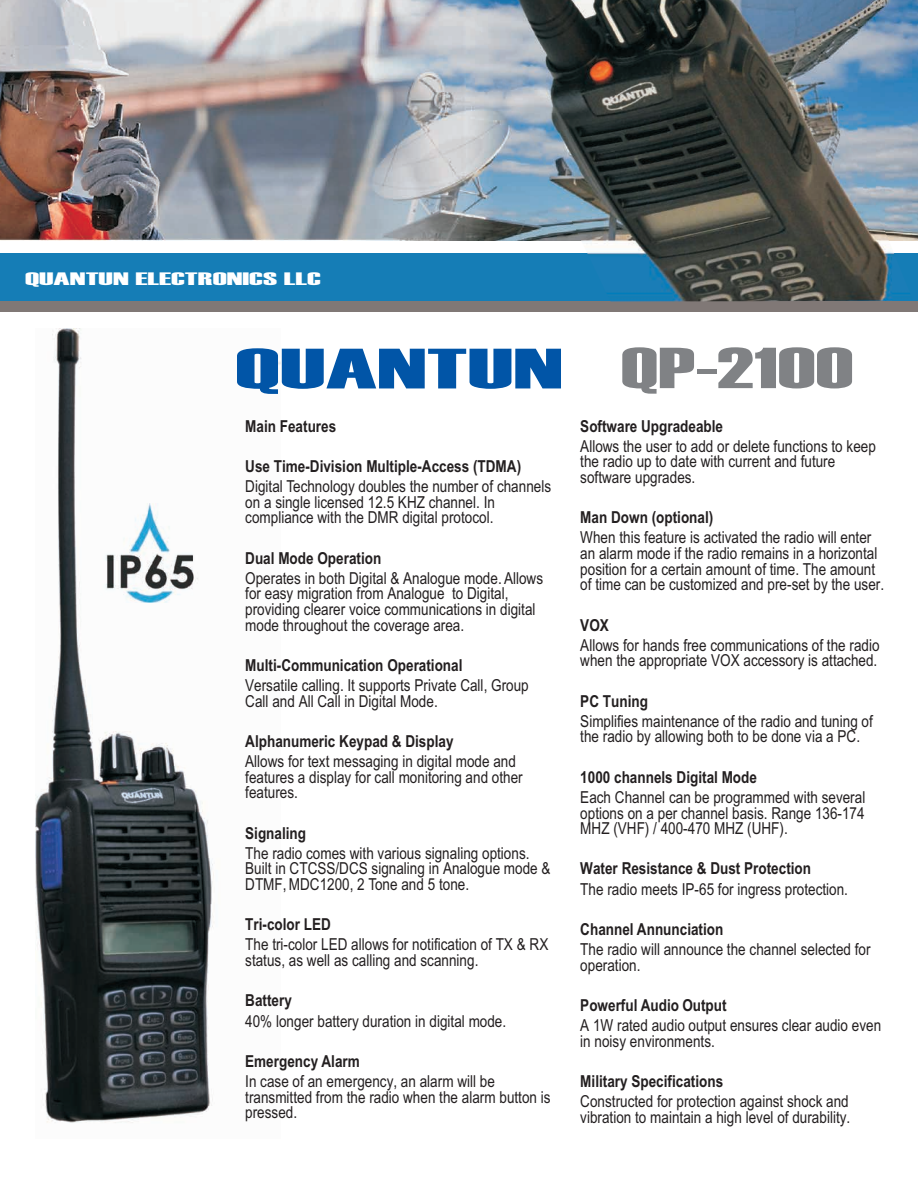
<style>
.page{position:relative;width:918px;height:1188px;background:#fff}
.page>*{position:absolute;margin:0;border:0;box-sizing:border-box;transform-origin:0 0}
.t1{font:56.85px "Haettenschweiler";color:#0155a7;scale:2.06 1}
.t2{font:18px "Haettenschweiler";color:#fff;scale:2.06 1}
.t3{font:16.5px/15.6px "Arial Narrow";color:#231f20}
.t4{font:700 16.5px "Arial Narrow";color:#231f20}
.s1{font-size:57.75px;color:#808285}
</style>
<div class="page">
<img style="left:0;top:0;width:918px;height:240px">
<img style="left:35px;top:329px;width:245px;height:794px">
<div style="left:0;top:301px;width:918px;height:11px;background:#807876"></div>
<div style="left:0;top:253px;width:918px;height:48px;background:#157db6"></div>
<img style="left:456px;top:0;width:457px;height:302px">
<img style="left:101px;top:503px;width:99px;height:100px">
<p class="t2" style="left:25px;top:272px;width:145px">QUANTUN ELECTRONICS LLC</p>
<h1 class="t1" style="left:235px;top:349px;width:302px">QUANTUN <span class="s1">QP-2100</span></h1>
<p class="t4" style="left:245px;top:420px;width:92px">Main Features</p>
<p class="t4" style="left:580px;top:420px;width:144px">Software Upgradeable</p>
<p class="t3" style="left:580px;top:440px;width:297px">Allows the user to add or delete functions to keep</p>
<p class="t4" style="left:245px;top:460px;width:277px">Use Time-Division Multiple-Access (TDMA)</p>
<p class="t3" style="left:580px;top:455px;width:257px">the radio up to date with current and future software upgrades.</p>
<p class="t3" style="left:245px;top:480px;width:307px">Digital Technology doubles the number of channels on a single licensed 12.5 KHZ channel. In compliance with the DMR digital protocol.</p>
<p class="t4" style="left:580px;top:511px;width:135px">Man Down (optional)</p>
<p class="t3" style="left:580px;top:531px;width:293px">When this feature is activated the radio will enter</p>
<p class="t4" style="left:245px;top:552px;width:138px">Dual Mode Operation</p>
<p class="t3" style="left:580px;top:547px;width:299px">an alarm mode if the radio remains in a horizontal position for a certain amount of time. The amount</p>
<p class="t3" style="left:245px;top:572px;width:299px">Operates in both Digital &amp; Analogue mode. Allows</p>
<p class="t3" style="left:580px;top:578px;width:305px">of time can be customized and pre-set by the user.</p>
<p class="t3" style="left:245px;top:587px;width:292px">for easy migration from Analogue to Digital, providing clearer voice communications in digital mode throughout the coverage area.</p>
<p class="t4" style="left:580px;top:619px;width:30px">VOX</p>
<p class="t3" style="left:580px;top:639px;width:301px">Allows for hands free communications of the radio</p>
<p class="t4" style="left:245px;top:659px;width:219px">Multi-Communication Operational</p>
<p class="t3" style="left:580px;top:654px;width:299px">when the appropriate VOX accessory is attached.</p>
<p class="t3" style="left:245px;top:679px;width:285px">Versatile calling. It supports Private Call, Group<br>Call and All Call in Digital Mode.</p>
<p class="t4" style="left:580px;top:695px;width:69px">PC Tuning</p>
<p class="t3" style="left:580px;top:715px;width:294px">Simplifies maintenance of the radio and tuning of</p>
<p class="t4" style="left:245px;top:735px;width:210px">Alphanumeric Keypad &amp; Display</p>
<p class="t3" style="left:580px;top:730px;width:281px">the radio by allowing both to be done via a PC.</p>
<p class="t3" style="left:245px;top:755px;width:279px">Allows for text messaging in digital mode and features a display for call monitoring and other</p>
<p class="t4" style="left:580px;top:771px;width:178px">1000 channels Digital Mode</p>
<p class="t3" style="left:245px;top:786px;width:54px">features.</p>
<p class="t3" style="left:580px;top:791px;width:287px">Each Channel can be programmed with several options on a per channel basis. Range 136-174</p>
<p class="t4" style="left:245px;top:827px;width:62px">Signaling</p>
<p class="t3" style="left:580px;top:822px;width:209px">MHZ (VHF) / 400-470 MHZ (UHF).</p>
<p class="t3" style="left:245px;top:847px;width:307px">The radio comes with various signaling options.<br>Built in CTCSS/DCS signaling in Analogue mode &amp;</p>
<p class="t4" style="left:580px;top:862px;width:232px">Water Resistance &amp; Dust Protection</p>
<p class="t3" style="left:245px;top:878px;width:225px">DTMF, MDC1200, 2 Tone and 5 tone.</p>
<p class="t3" style="left:580px;top:882px;width:269px">The radio meets IP-65 for ingress protection.</p>
<p class="t4" style="left:245px;top:918px;width:87px">Tri-color LED</p>
<p class="t4" style="left:580px;top:923px;width:145px">Channel Annunciation</p>
<p class="t3" style="left:245px;top:938px;width:305px">The tri-color LED allows for notification of TX &amp; RX</p>
<p class="t3" style="left:580px;top:943px;width:292px">The radio will announce the channel selected for</p>
<p class="t3" style="left:245px;top:954px;width:235px">status, as well as calling and scanning.</p>
<p class="t3" style="left:580px;top:959px;width:62px">operation.</p>
<p class="t4" style="left:245px;top:994px;width:48px">Battery</p>
<p class="t4" style="left:580px;top:999px;width:148px">Powerful Audio Output</p>
<p class="t3" style="left:245px;top:1014px;width:262px">40% longer battery duration in digital mode.</p>
<p class="t3" style="left:580px;top:1019px;width:302px">A 1W rated audio output ensures clear audio even in noisy environments.</p>
<p class="t4" style="left:245px;top:1055px;width:116px">Emergency Alarm</p>
<p class="t3" style="left:245px;top:1075px;width:251px">In case of an emergency, an alarm will be</p>
<p class="t4" style="left:580px;top:1075px;width:144px">Military Specifications</p>
<p class="t3" style="left:245px;top:1091px;width:307px">transmitted from the radio when the alarm button is</p>
<p class="t3" style="left:580px;top:1095px;width:270px">Constructed for protection against shock and</p>
<p class="t3" style="left:245px;top:1106px;width:53px">pressed.</p>
<p class="t3" style="left:580px;top:1111px;width:272px">vibration to maintain a high level of durability.</p>
</div>
